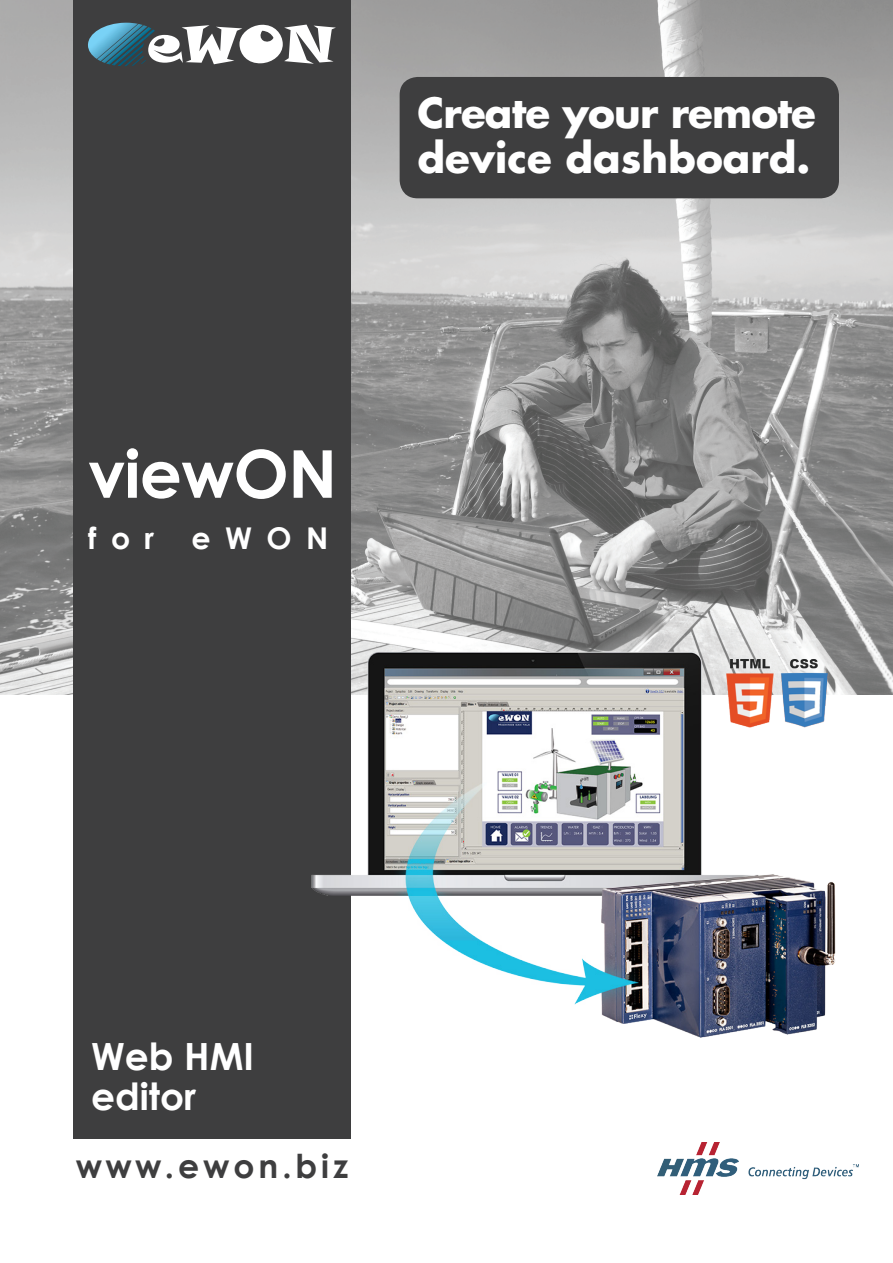
<style>
.page{position:relative;width:893px;height:1263px;background:#fff}
.page>*{position:absolute;margin:0;border:0;box-sizing:border-box;transform-origin:0 0}
._1{font:700 66px "Century Gothic";letter-spacing:-.01em;color:#fff}
._1-2{font:700 40.5px/45px "Futura Std";letter-spacing:-.01em;color:#fff}
.t1{font:700 37.5px/40.5px "Century Gothic";color:#fff}
._01_corps_de_texte{font:700 33px "Century Gothic";letter-spacing:.12em;color:#3e3e3f}
._1-3{font:700 30px "Century Gothic";letter-spacing:.48em;color:#fff}
</style>
<div class="page">
<img style="left:0;top:0;width:893px;height:694px">
<div style="left:73px;top:0;width:278px;height:1139px;background:#3e3e3f"></div>
<img style="left:311px;top:642px;width:528px;height:396px">
<img style="left:720px;top:648px;width:119px;height:90px">
<div style="left:400px;top:77px;width:439px;height:121px;background:#3e3e3f;border-radius:18px"></div>
<svg style="left:88px;top:23px;width:248px;height:43px"></svg>
<img style="left:657px;top:1143px;width:202px;height:51px">
<p class="_1-2" style="left:418px;top:90px;width:400px">Create your remote device dashboard.</p>
<p class="_1" style="left:88px;top:424px;width:250px">viewON</p>
<p class="_1-3" style="left:88px;top:515px;width:242px">for eWON</p>
<p class="t1" style="left:91px;top:1034px;width:164px">Web HMI editor</p>
<p class="_01_corps_de_texte" style="left:76px;top:1141px;width:274px">www.ewon.biz</p>
</div>
